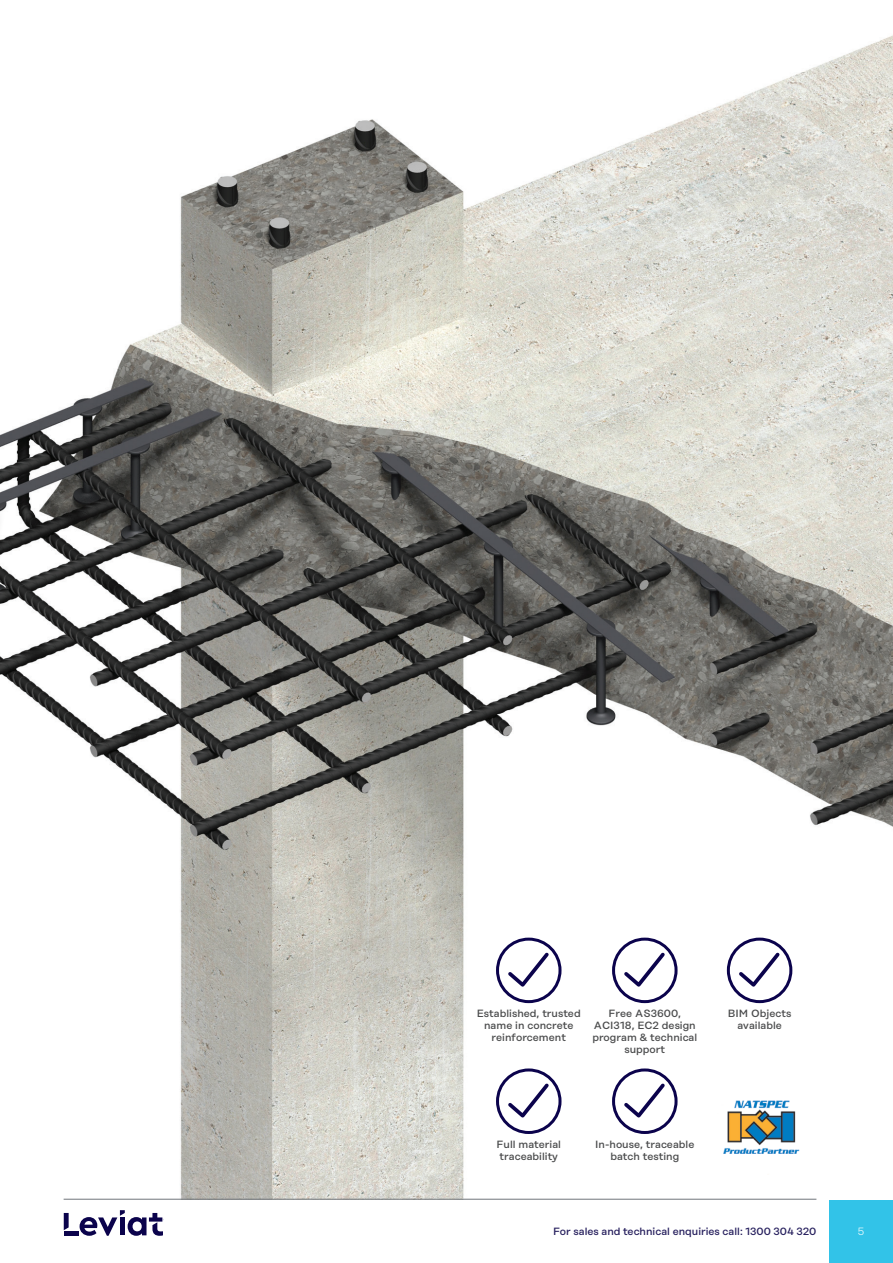
<style>
.page{position:relative;width:893px;height:1263px;background:#fff}
.page>*{position:absolute;margin:0;border:0;box-sizing:border-box;transform-origin:0 0}
.t1{font:500 10.5px/12px "Rational Display";color:#4b4c4d;text-align:center}
.t2{font:500 10.5px "Rational Display";color:#27205e}
.t3{font:300 10.5px "Rational Display";color:#fff}
</style>
<div class="page">
<div style="left:829px;top:1199px;width:64px;height:64px;background:#32c3e8"></div>
<hr style="left:64px;top:1231px;width:15px;height:4px;background:#0b034c">
<svg style="left:64px;top:1213px;width:5px;height:17px"></svg>
<svg style="left:80px;top:1210px;width:83px;height:26px"></svg>
<img style="left:0;top:35px;width:893px;height:1164px">
<div style="left:708px;top:1082px;width:104px;height:104px;background:#fff"></div>
<img style="left:723px;top:1100px;width:77px;height:54px">
<svg style="left:736px;top:949px;width:47px;height:41px"></svg>
<div style="left:727px;top:938px;width:65px;height:65px;border:3px solid #0b034c;border-radius:50%"></div>
<svg style="left:621px;top:949px;width:47px;height:41px"></svg>
<div style="left:612px;top:938px;width:66px;height:65px;border:3px solid #0b034c;border-radius:50%"></div>
<svg style="left:505px;top:949px;width:47px;height:41px"></svg>
<div style="left:496px;top:938px;width:65px;height:65px;border:3px solid #0b034c;border-radius:50%"></div>
<svg style="left:621px;top:1080px;width:47px;height:41px"></svg>
<div style="left:612px;top:1068px;width:66px;height:66px;border:3px solid #0b034c;border-radius:50%"></div>
<svg style="left:505px;top:1080px;width:47px;height:41px"></svg>
<div style="left:496px;top:1068px;width:65px;height:66px;border:3px solid #0b034c;border-radius:50%"></div>
<div style="left:0;top:502px;width:7px;height:386px;background:#231f20;opacity:.23"></div>
<hr style="left:64px;top:1199px;width:752px;height:1px;background:#70757a">
<p class="t1" style="left:477px;top:1007px;width:105px">Established, trusted name in concrete reinforcement</p>
<p class="t1" style="left:592px;top:1007px;width:106px">Free AS3600,<br>ACI318, EC2 design program &amp; technical support</p>
<p class="t1" style="left:728px;top:1007px;width:65px">BIM Objects available</p>
<p class="t1" style="left:497px;top:1138px;width:66px;text-align:left">Full material traceability</p>
<p class="t1" style="left:595px;top:1138px;width:101px">In-house, traceable batch testing</p>
<p class="t2" style="left:553px;top:1225px;width:265px">For sales and technical enquiries call: 1300 304 320</p>
<p class="t3" style="left:858px;top:1226px;width:8px">5</p>
</div>
